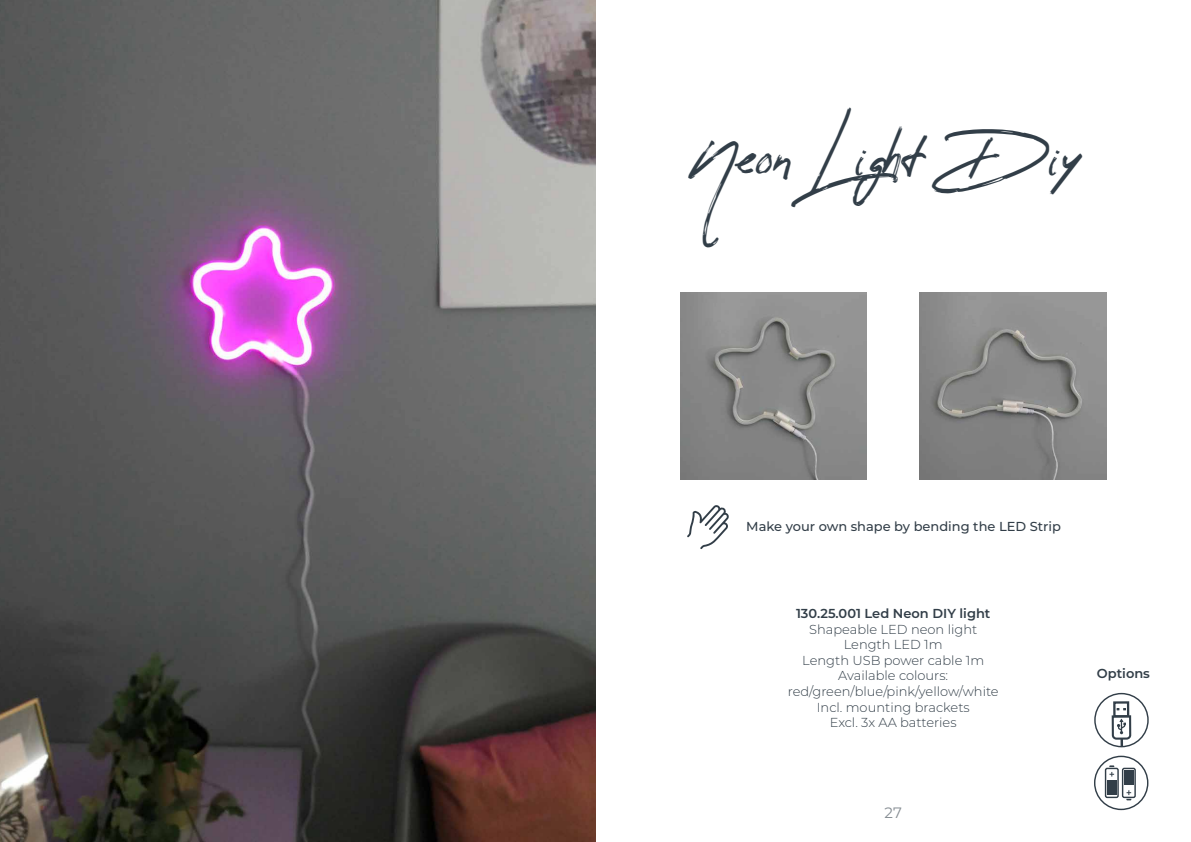
<style>
.page{position:relative;width:1191px;height:842px;background:#fff}
.page>*{position:absolute;margin:0;border:0;box-sizing:border-box;transform-origin:0 0}
.t1{font:47px "Reey";color:#323e48}
.t2{font:15px "Montserrat";color:#323e48}
.t3{font:300 13px/15.6px "Montserrat";color:#323e48;text-align:center}
.t4{font:500 13px "Montserrat";color:#323e48}
.t5{font:600 13px "Montserrat";color:#323e48}
</style>
<div class="page">
<svg style="left:687px;top:505px;width:42px;height:44px"></svg>
<img style="left:0;top:0;width:595px;height:842px">
<img style="left:680px;top:293px;width:187px;height:186px">
<img style="left:919px;top:293px;width:187px;height:186px">
<svg style="left:1110px;top:692px;width:22px;height:56px"></svg>
<div style="left:1094px;top:756px;width:54px;height:54px;border:1px solid #323e48;border-radius:50%"></div>
<div style="left:1104px;top:768px;width:14px;height:30px;border:1px solid #323e48;border-radius:2px"></div>
<div style="left:1107px;top:780px;width:9px;height:15px;background:#323e48"></div>
<svg style="left:1109px;top:765px;width:5px;height:11px"></svg>
<div style="left:1121px;top:768px;width:14px;height:30px;border:1px solid #323e48;border-radius:2px"></div>
<div style="left:1124px;top:770px;width:9px;height:15px;background:#323e48"></div>
<svg style="left:1126px;top:790px;width:5px;height:10px"></svg>
<h1 class="t1" style="left:687px;top:132px;width:398px">Neon Light Diy</h1>
<p class="t4" style="left:746px;top:517px;width:316px">Make your own shape by bending the LED Strip</p>
<p class="t5" style="left:796px;top:604px;width:196px">130.25.001 Led Neon DIY light</p>
<p class="t3" style="left:787px;top:621px;width:212px">Shapeable LED neon light<br>Length LED 1m<br>Length USB power cable 1m<br>Available colours: red/green/blue/pink/yellow/white<br>Incl. mounting brackets<br>Excl. 3x AA batteries</p>
<p class="t2" style="left:884px;top:803px;width:19px">27</p>
<p class="t5" style="left:1096px;top:664px;width:55px">Options</p>
</div>
